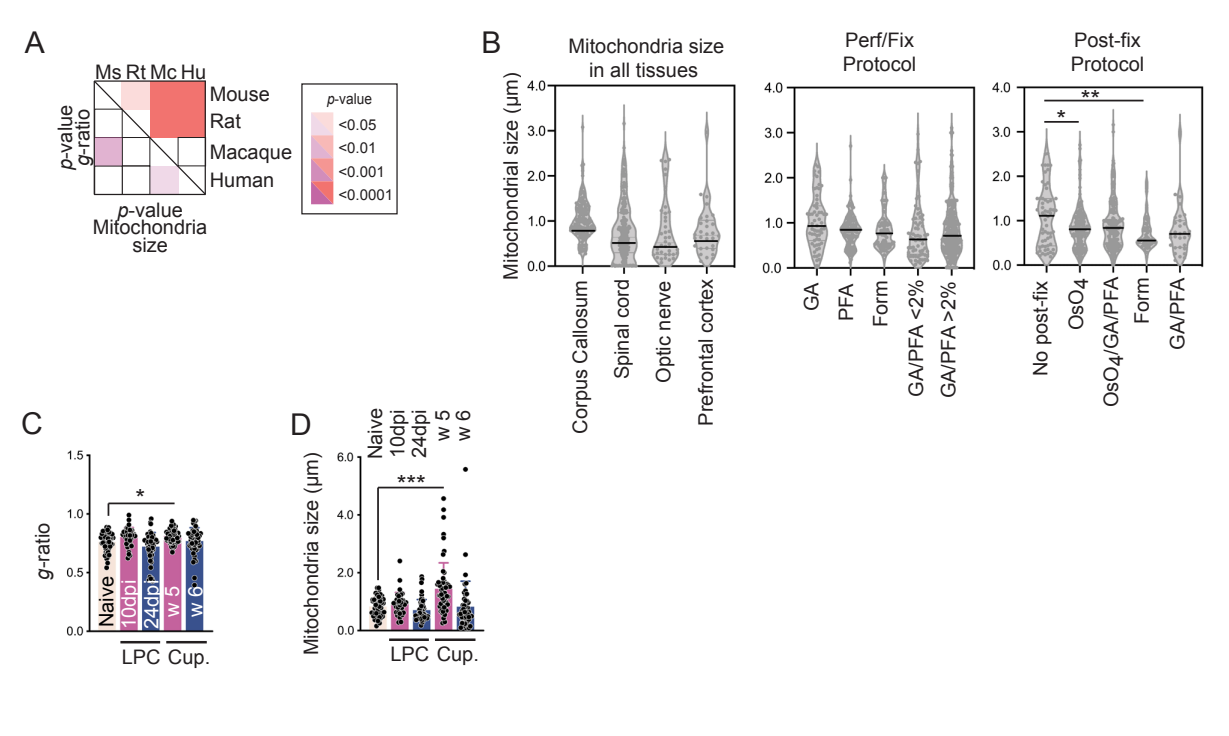
<style>
.page{position:relative;width:1229px;height:736px;background:#fff}
.page>*{position:absolute;margin:0;border:0;box-sizing:border-box;transform-origin:0 0}
.t1{font:30px "Arial";color:#231f20}
.t2{font:25px "Arial";color:#231f20}
.t3{font:20px/17.5px "Arial";color:#231f20}
.t4{font:20px/22.5px "Arial";color:#fff}
.t5{font:20px "Arial";color:#000001}
.t6{font:15px/23px "Arial";color:#231f20}
.t7{font:15px "Arial";color:#231f20;scale:.91 1}
.s1{font-style:italic}
</style>
<div class="page">
<svg style="left:311px;top:112px;width:22px;height:92px;background:#e8a5b6"></svg>
<svg style="left:93px;top:80px;width:114px;height:116px"></svg>
<img style="left:66px;top:450px;width:148px;height:194px">
<hr style="left:120px;top:640px;width:40px;height:3px;background:#231f20">
<hr style="left:166px;top:640px;width:41px;height:3px;background:#231f20">
<img style="left:337px;top:452px;width:148px;height:189px">
<hr style="left:389px;top:638px;width:40px;height:2px;background:#231f20">
<hr style="left:435px;top:638px;width:40px;height:2px;background:#231f20">
<hr style="left:108px;top:502px;width:67px;height:2px;background:#231f20">
<svg style="left:108px;top:503px;width:1px;height:12px"></svg>
<hr style="left:377px;top:487px;width:2px;height:93px;background:#231f20">
<hr style="left:378px;top:486px;width:66px;height:2px;background:#231f20">
<img style="left:762px;top:82px;width:214px;height:194px">
<img style="left:992px;top:82px;width:212px;height:191px">
<hr style="left:1044px;top:121px;width:34px;height:2px;background:#231f20">
<hr style="left:1044px;top:100px;width:99px;height:1px;background:#231f20">
<img style="left:527px;top:80px;width:209px;height:194px">
<h1 class="t1" style="left:25px;top:23px;width:22px">A</h1>
<h1 class="t1" style="left:481px;top:23px;width:22px">B</h1>
<p class="t3" style="left:95px;top:63px;width:113px">Ms Rt Mc Hu</p>
<p class="t3" style="left:56px;top:170px;width:67px;rotate:-90deg"><span class="s1">p</span>-value <span class="s1">g</span>-ratio</p>
<p class="t3" style="left:210px;top:80px;width:62px;line-height:27.2px">Mouse<br>Rat</p>
<p class="t3" style="left:210px;top:144px;width:84px">Macaque</p>
<p class="t3" style="left:210px;top:172px;width:66px">Human</p>
<p class="t3" style="left:93px;top:201px;width:116px;text-align:center"><span class="s1">p</span>-value<br>Mitochondria size</p>
<p class="t7" style="left:327px;top:89px;width:51px"><span class="s1">p</span>-value</p>
<p class="t6" style="left:338px;top:114px;width:56px">&lt;0.05 &lt;0.01 &lt;0.001 &lt;0.0001</p>
<p class="t3" style="left:502px;top:279px;width:209px;rotate:-90deg">Mitochondrial size (μm)</p>
<h1 class="t1" style="left:21px;top:404px;width:23px">C</h1>
<h1 class="t1" style="left:290px;top:405px;width:23px">D</h1>
<p class="t3" style="left:34px;top:579px;width:58px;rotate:-90deg"><span class="s1">g</span>-ratio</p>
<p class="t2" style="left:135px;top:481px;width:11px">*</p>
<p class="t5" style="left:93px;top:627px;width:53px;rotate:-90deg">Naive</p>
<p class="t4" style="left:118px;top:628px;width:50px;rotate:-90deg">10dpi<br>24dpi</p>
<p class="t4" style="left:160px;top:616px;width:33px;line-height:23.5px;rotate:-90deg">w 5 w 6</p>
<p class="t3" style="left:122px;top:647px;width:90px">LPC Cup.</p>
<p class="t3" style="left:303px;top:655px;width:204px;rotate:-90deg">Mitochondria size (µm)</p>
<p class="t3" style="left:367px;top:459px;width:53px;rotate:-90deg">Naive</p>
<p class="t3" style="left:386px;top:458px;width:50px;line-height:22.5px;text-align:right;rotate:-90deg">10dpi<br>24dpi w 5</p>
<p class="t3" style="left:455px;top:441px;width:33px;rotate:-90deg">w 6</p>
<p class="t2" style="left:397px;top:468px;width:31px">***</p>
<p class="t3" style="left:390px;top:645px;width:90px">LPC Cup.</p>
<p class="t3" style="left:568px;top:34px;width:157px;line-height:24px;text-align:center">Mitochondria size in all tissues</p>
<p class="t3" style="left:559px;top:433px;width:156px;line-height:42px;text-align:right;rotate:-90deg">Corpus Callosum<br>Spinal cord<br>Optic nerve<br>Prefrontal cortex</p>
<p class="t3" style="left:843px;top:28px;width:75px;line-height:24px">Perf/Fix<br>Protocol</p>
<p class="t3" style="left:1070px;top:28px;width:75px;line-height:24px">Post-fix<br>Protocol</p>
<p class="t2" style="left:1056px;top:103px;width:11px">*</p>
<p class="t2" style="left:1080px;top:83px;width:21px">**</p>
<p class="t3" style="left:1066px;top:407px;width:132px;line-height:30px;text-align:right;rotate:-90deg">4<br>OsO4/GA/PFA</p>
<p class="t3" style="left:1168px;top:349px;width:74px;rotate:-90deg">GA/PFA</p>
<p class="t3" style="left:794px;top:396px;width:119px;line-height:34.8px;text-align:right;rotate:-90deg">GA<br>PFA<br>Form<br>GA/PFA &lt;2%</p>
<p class="t3" style="left:940px;top:398px;width:119px;rotate:-90deg">GA/PFA &gt;2%</p>
<p class="t3" style="left:1022px;top:330px;width:51px;line-height:35.5px;text-indent:-46px;rotate:-90deg">No post-fix<br>OsO</p>
<p class="t3" style="left:1133px;top:324px;width:48px;rotate:-90deg">Form</p>
</div>
